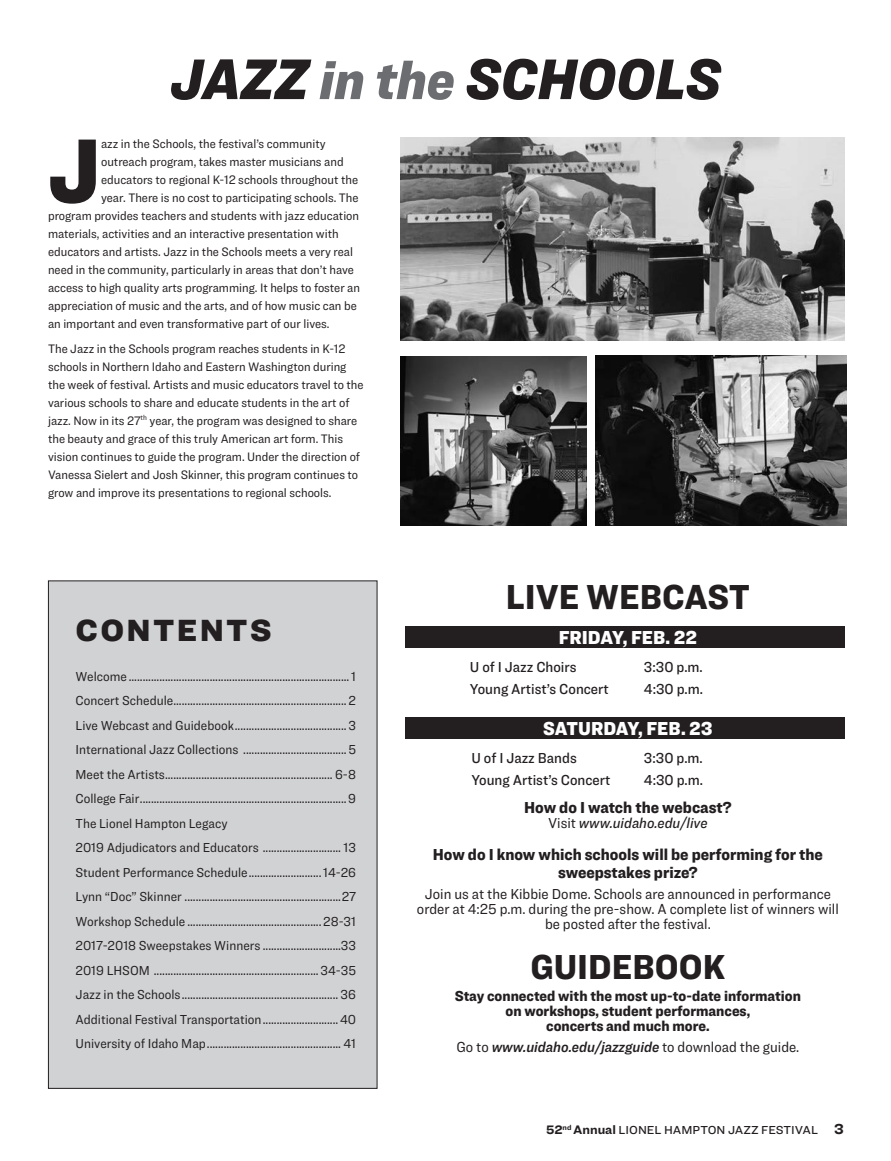
<style>
.page{position:relative;width:891px;height:1161px;background:#fff}
.page>*{position:absolute;margin:0;border:0;box-sizing:border-box;transform-origin:0 0}
.body{font:900 93.9px "Ringside Narrow";color:#231f20}
.Small_Header{font:italic 900 59.4px "Ringside Narrow";color:#231f20}
.Small_Header-2{font:900 36px "Ringside Narrow";color:#231f20}
.body-2{font:900 31.8px "Ringside";letter-spacing:.075em;color:#231f20}
.SmallHeadwLINE{font:900 19.5px "Ringside Narrow";letter-spacing:-.005em;color:#fff}
.body-3{font:900 16.5px/18px "Ringside Narrow";color:#231f20;text-align:center}
.body-4{font:15px/15px "Ringside Narrow";color:#231f20;text-align:center}
.body-5{font:500 15px "Ringside Narrow";color:#231f20}
.body-6{font:900 15px/15px "Ringside Narrow";color:#231f20;text-align:center}
.body-7{font:15px "Ringside Narrow Semi Ital";color:#231f20}
.body-8{font:15px "Ringside Narrow Med Ital";color:#231f20}
.contents{font:13.5px "Ringside Narrow";color:#231f20}
.body-9{font:12.75px/18px "Ringside Narrow";color:#231f20}
.t1{font:500 12px "Ringside";color:#231f20}
.s1{font-size:55.5px;color:#6c6d70}
.s2{font-family:"Ringside Narrow"}
.s3{font-weight:700;font-size:12.75px}
.s4{font-weight:700;font-size:15px}
</style>
<div class="page">
<div style="left:48px;top:581px;width:329px;height:507px;background:#d1d2d4"></div>
<div style="left:405px;top:626px;width:439px;height:22px;background:#231f20"></div>
<div style="left:405px;top:717px;width:439px;height:22px;background:#231f20"></div>
<img style="left:401px;top:138px;width:443px;height:203px">
<img style="left:596px;top:356px;width:250px;height:169px">
<img style="left:401px;top:356px;width:185px;height:169px">
<p class="Small_Header" style="left:170px;top:35px;width:552px">JAZZ <span class="s1">in the</span> SCHOOLS</p>
<p class="body" style="left:48px;top:100px;width:55px">J</p>
<p class="body-9" style="left:101px;top:135px;width:226px">azz in the Schools, the festival’s community</p>
<p class="body-9" style="left:101px;top:153px;width:244px">outreach program, takes master musicians and</p>
<p class="body-9" style="left:101px;top:171px;width:259px">educators to regional K-12 schools throughout the</p>
<p class="body-9" style="left:101px;top:189px;width:259px">year. There is no cost to participating schools. The</p>
<p class="body-9" style="left:48px;top:207px;width:313px">program provides teachers and students with jazz education</p>
<p class="body-9" style="left:48px;top:225px;width:292px">materials, activities and an interactive presentation with</p>
<p class="body-9" style="left:48px;top:243px;width:306px">educators and artists. Jazz in the Schools meets a very real</p>
<p class="body-9" style="left:48px;top:261px;width:308px">need in the community, particularly in areas that don’t have</p>
<p class="body-9" style="left:48px;top:279px;width:314px">access to high quality arts programming. It helps to foster an</p>
<p class="body-9" style="left:48px;top:297px;width:310px">appreciation of music and the arts, and of how music can be</p>
<p class="body-9" style="left:48px;top:315px;width:283px">an important and even transformative part of our lives.</p>
<p class="body-9" style="left:48px;top:339px;width:317px">The Jazz in the Schools program reaches students in K-12 schools in Northern Idaho and Eastern Washington during the week of festival. Artists and music educators travel to the various schools to share and educate students in the art of jazz. Now in its 27<sup>th</sup> year, the program was designed to share the beauty and grace of this truly American art form. This vision continues to guide the program. Under the direction of Vanessa Sielert and Josh Skinner, this program continues to grow and improve its presentations to regional schools.</p>
<p class="body-2" style="left:76px;top:606px;width:198px">CONTENTS</p>
<p class="contents" style="left:76px;top:667px;width:282px">Welcome ...............................................................................1</p>
<p class="contents" style="left:76px;top:692px;width:282px">Concert Schedule.............................................................. 2</p>
<p class="contents" style="left:76px;top:716px;width:282px">Live Webcast and Guidebook........................................3</p>
<p class="contents" style="left:76px;top:740px;width:282px">International Jazz Collections .....................................5</p>
<p class="contents" style="left:76px;top:765px;width:282px">Meet the Artists............................................................ 6-8</p>
<p class="contents" style="left:76px;top:789px;width:282px">College Fair..........................................................................9</p>
<p class="contents" style="left:76px;top:814px;width:154px">The Lionel Hampton Legacy</p>
<p class="contents" style="left:76px;top:838px;width:282px">2019 Adjudicators and Educators ............................ 13</p>
<p class="contents" style="left:76px;top:863px;width:282px">Student Performance Schedule..........................14-26</p>
<p class="contents" style="left:76px;top:887px;width:282px">Lynn “Doc” Skinner ........................................................27</p>
<p class="contents" style="left:76px;top:912px;width:282px">Workshop Schedule ................................................28-31</p>
<p class="contents" style="left:76px;top:936px;width:282px">2017-2018 Sweepstakes Winners ............................33</p>
<p class="contents" style="left:76px;top:961px;width:282px">2019 LHSOM ...........................................................34-35</p>
<p class="contents" style="left:76px;top:985px;width:282px">Jazz in the Schools........................................................ 36</p>
<p class="contents" style="left:76px;top:1010px;width:282px">Additional Festival Transportation...........................40</p>
<p class="contents" style="left:76px;top:1034px;width:282px">University of Idaho Map................................................ 41</p>
<p class="Small_Header-2" style="left:506px;top:571px;width:246px">LIVE WEBCAST</p>
<p class="SmallHeadwLINE" style="left:559px;top:623px;width:140px">FRIDAY, FEB. 22</p>
<p class="body-5" style="left:470px;top:657px;width:108px">U of I Jazz Choirs</p>
<p class="body-5" style="left:644px;top:657px;width:60px">3:30 p.m.</p>
<p class="body-5" style="left:470px;top:678px;width:140px">Young Artist’s Concert</p>
<p class="body-5" style="left:644px;top:678px;width:61px">4:30 p.m.</p>
<p class="SmallHeadwLINE" style="left:543px;top:714px;width:171px">SATURDAY, FEB. 23</p>
<p class="body-5" style="left:471px;top:748px;width:107px">U of I Jazz Bands</p>
<p class="body-5" style="left:644px;top:748px;width:60px">3:30 p.m.</p>
<p class="body-5" style="left:471px;top:769px;width:140px">Young Artist’s Concert</p>
<p class="body-5" style="left:644px;top:769px;width:61px">4:30 p.m.</p>
<p class="body-3" style="left:524px;top:798px;width:209px">How do I watch the webcast?</p>
<p class="body-8" style="left:548px;top:813px;width:161px"><span class="s2">Visit</span> www.uidaho.edu/live</p>
<p class="body-3" style="left:433px;top:845px;width:392px">How do I know which schools will be performing for the sweepstakes prize?</p>
<p class="body-4" style="left:417px;top:887px;width:423px">Join us at the Kibbie Dome. Schools are announced in performance order at 4:25 p.m. during the pre-show. A complete list of winners will be posted after the festival.</p>
<p class="Small_Header-2" style="left:530px;top:940px;width:197px">GUIDEBOOK</p>
<p class="body-6" style="left:455px;top:988px;width:348px">Stay connected with the most up-to-date information on workshops, student performances,<br>concerts and much more.</p>
<p class="body-7" style="left:456px;top:1036px;width:344px"><span class="s2">Go to</span> www.uidaho.edu/jazzguide <span class="s2">to download the guide.</span></p>
<p class="t1" style="left:546px;top:1121px;width:299px"><span class="s3">52</span><sup>nd</sup> <span class="s3">Annual</span> LIONEL HAMPTON JAZZ FESTIVAL <span class="s4">3</span></p>
</div>
